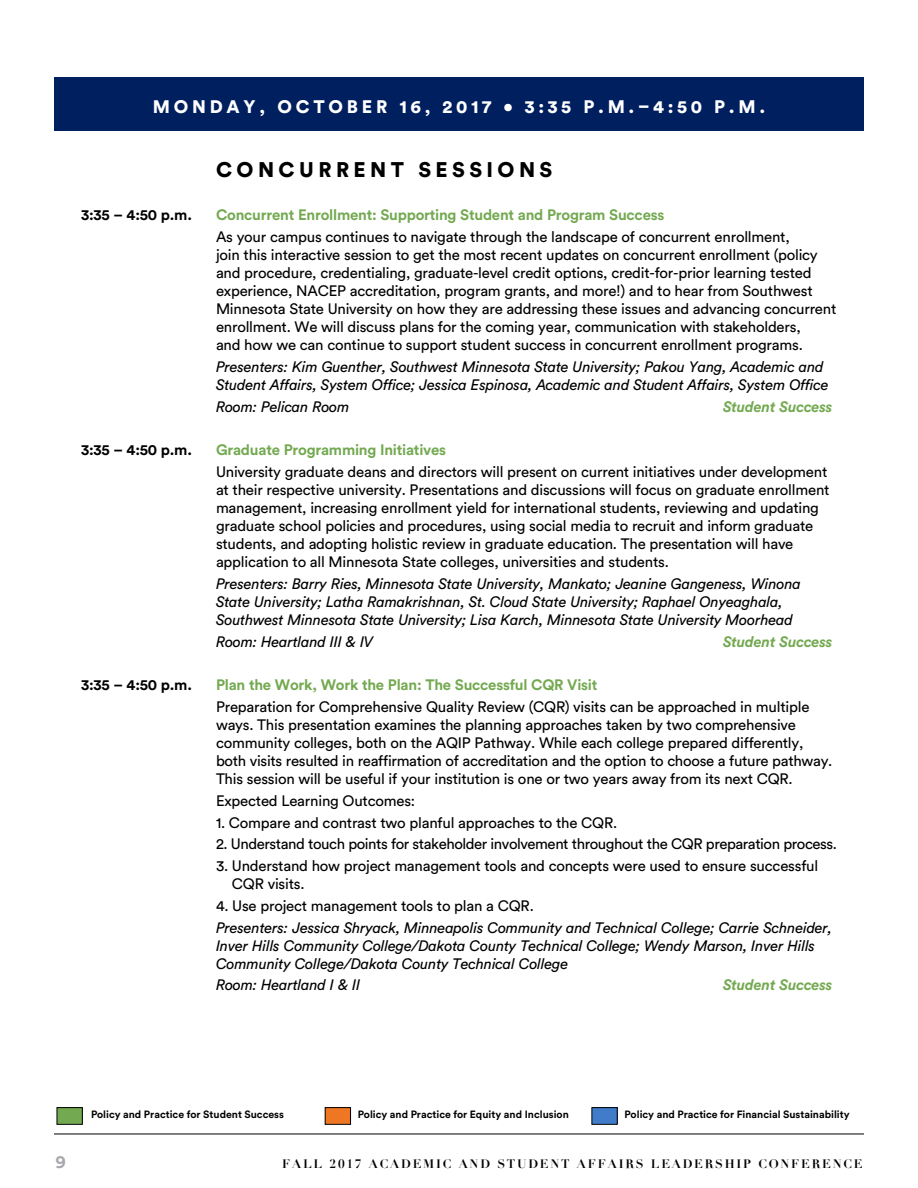
<style>
.page{position:relative;width:918px;height:1188px;background:#fff}
.page>*{position:absolute;margin:0;border:0;box-sizing:border-box;transform-origin:0 0}
.t1{font:900 21px "Circular Std";letter-spacing:.21em;color:#000}
.t2{font:900 18px "Circular Std";letter-spacing:.21em;color:#fff}
.t3{font:700 18px "Circular Std";color:#a7a9ac}
.t4{font:15px/18px "Circular Std";letter-spacing:-.015em;color:#000}
.t5{font:italic 15px/18px "Circular Std";letter-spacing:-.015em;color:#000}
.t6{font:700 15px "Circular Std";letter-spacing:-.015em;color:#73a950}
.t7{font:italic 700 15px "Circular Std";letter-spacing:-.015em;color:#73a950}
.t8{font:700 15px "Circular Std";letter-spacing:-.015em;color:#000}
.t9{font:700 12px "Didot";letter-spacing:.15em;color:#000}
.t10{font:700 10.5px "Circular Std";color:#000}
</style>
<div class="page">
<div style="left:57px;top:1108px;width:25px;height:16px;background:#73a950"></div>
<div style="left:57px;top:1107px;width:26px;height:18px;border:1px solid #000"></div>
<div style="left:325px;top:1108px;width:26px;height:16px;background:#ef7622"></div>
<div style="left:325px;top:1107px;width:26px;height:18px;border:1px solid #000"></div>
<div style="left:592px;top:1108px;width:25px;height:16px;background:#407cca"></div>
<div style="left:591px;top:1107px;width:27px;height:18px;border:1px solid #000"></div>
<div style="left:54px;top:78px;width:810px;height:53px;background:#001f5f"></div>
<hr style="left:54px;top:1134px;width:810px;height:1px;background:#000">
<p class="t2" style="left:153px;top:95px;width:614px">MONDAY, OCTOBER 16, 2017 • 3:35 P.M.–4:50 P.M.</p>
<h1 class="t1" style="left:216px;top:155px;width:338px">CONCURRENT SESSIONS</h1>
<p class="t8" style="left:81px;top:205px;width:113px">3:35 – 4:50 p.m.</p>
<p class="t6" style="left:216px;top:205px;width:450px">Concurrent Enrollment: Supporting Student and Program Success</p>
<p class="t4" style="left:216px;top:228px;width:622px">As your campus continues to navigate through the landscape of concurrent enrollment,<br>join this interactive session to get the most recent updates on concurrent enrollment (policy and procedure, credentialing, graduate-level credit options, credit-for-prior learning tested experience, NACEP accreditation, program grants, and more!) and to hear from Southwest Minnesota State University on how they are addressing these issues and advancing concurrent enrollment. We will discuss plans for the coming year, communication with stakeholders,<br>and how we can continue to support student success in concurrent enrollment programs.</p>
<p class="t5" style="left:216px;top:358px;width:614px">Presenters: Kim Guenther, Southwest Minnesota State University; Pakou Yang, Academic and<br>Student Affairs, System Office; Jessica Espinosa, Academic and Student Affairs, System Office</p>
<p class="t5" style="left:216px;top:397px;width:135px">Room: Pelican Room</p>
<p class="t7" style="left:723px;top:397px;width:111px">Student Success</p>
<p class="t8" style="left:81px;top:440px;width:113px">3:35 – 4:50 p.m.</p>
<p class="t6" style="left:216px;top:440px;width:232px">Graduate Programming Initiatives</p>
<p class="t4" style="left:216px;top:463px;width:615px">University graduate deans and directors will present on current initiatives under development at their respective university. Presentations and discussions will focus on graduate enrollment management, increasing enrollment yield for international students, reviewing and updating graduate school policies and procedures, using social media to recruit and inform graduate students, and adopting holistic review in graduate education. The presentation will have application to all Minnesota State colleges, universities and students.</p>
<p class="t5" style="left:216px;top:574px;width:587px">Presenters: Barry Ries, Minnesota State University, Mankato; Jeanine Gangeness, Winona<br>State University; Latha Ramakrishnan, St. Cloud State University; Raphael Onyeaghala,<br>Southwest Minnesota State University; Lisa Karch, Minnesota State University Moorhead</p>
<p class="t5" style="left:216px;top:632px;width:159px">Room: Heartland III &amp; IV</p>
<p class="t7" style="left:723px;top:632px;width:111px">Student Success</p>
<p class="t8" style="left:81px;top:675px;width:113px">3:35 – 4:50 p.m.</p>
<p class="t6" style="left:216px;top:675px;width:383px">Plan the Work, Work the Plan: The Successful CQR Visit</p>
<p class="t4" style="left:216px;top:698px;width:618px">Preparation for Comprehensive Quality Review (CQR) visits can be approached in multiple ways. This presentation examines the planning approaches taken by two comprehensive community colleges, both on the AQIP Pathway. While each college prepared differently, both visits resulted in reaffirmation of accreditation and the option to choose a future pathway.<br>This session will be useful if your institution is one or two years away from its next CQR.</p>
<p class="t4" style="left:216px;top:791px;width:201px">Expected Learning Outcomes:</p>
<p class="t4" style="left:216px;top:813px;width:403px">1. Compare and contrast two planful approaches to the CQR.</p>
<p class="t4" style="left:216px;top:835px;width:623px">2. Understand touch points for stakeholder involvement throughout the CQR preparation process.</p>
<p class="t4" style="left:232px;top:857px;width:588px;text-indent:-16px">3. Understand how project management tools and concepts were used to ensure successful<br>CQR visits.</p>
<p class="t4" style="left:216px;top:896px;width:319px">4. Use project management tools to plan a CQR.</p>
<p class="t5" style="left:216px;top:918px;width:618px">Presenters: Jessica Shryack, Minneapolis Community and Technical College; Carrie Schneider,<br>Inver Hills Community College/Dakota County Technical College; Wendy Marson, Inver Hills<br>Community College/Dakota County Technical College</p>
<p class="t5" style="left:216px;top:976px;width:146px">Room: Heartland I &amp; II</p>
<p class="t7" style="left:723px;top:975px;width:111px">Student Success</p>
<p class="t10" style="left:91px;top:1107px;width:194px">Policy and Practice for Student Success</p>
<p class="t10" style="left:358px;top:1107px;width:212px">Policy and Practice for Equity and Inclusion</p>
<p class="t10" style="left:625px;top:1107px;width:227px">Policy and Practice for Financial Sustainability</p>
<p class="t3" style="left:56px;top:1150px;width:12px">9</p>
<p class="t9" style="left:282px;top:1157px;width:582px">FALL 2017 ACADEMIC AND STUDENT AFFAIRS LEADERSHIP CONFERENCE</p>
</div>
